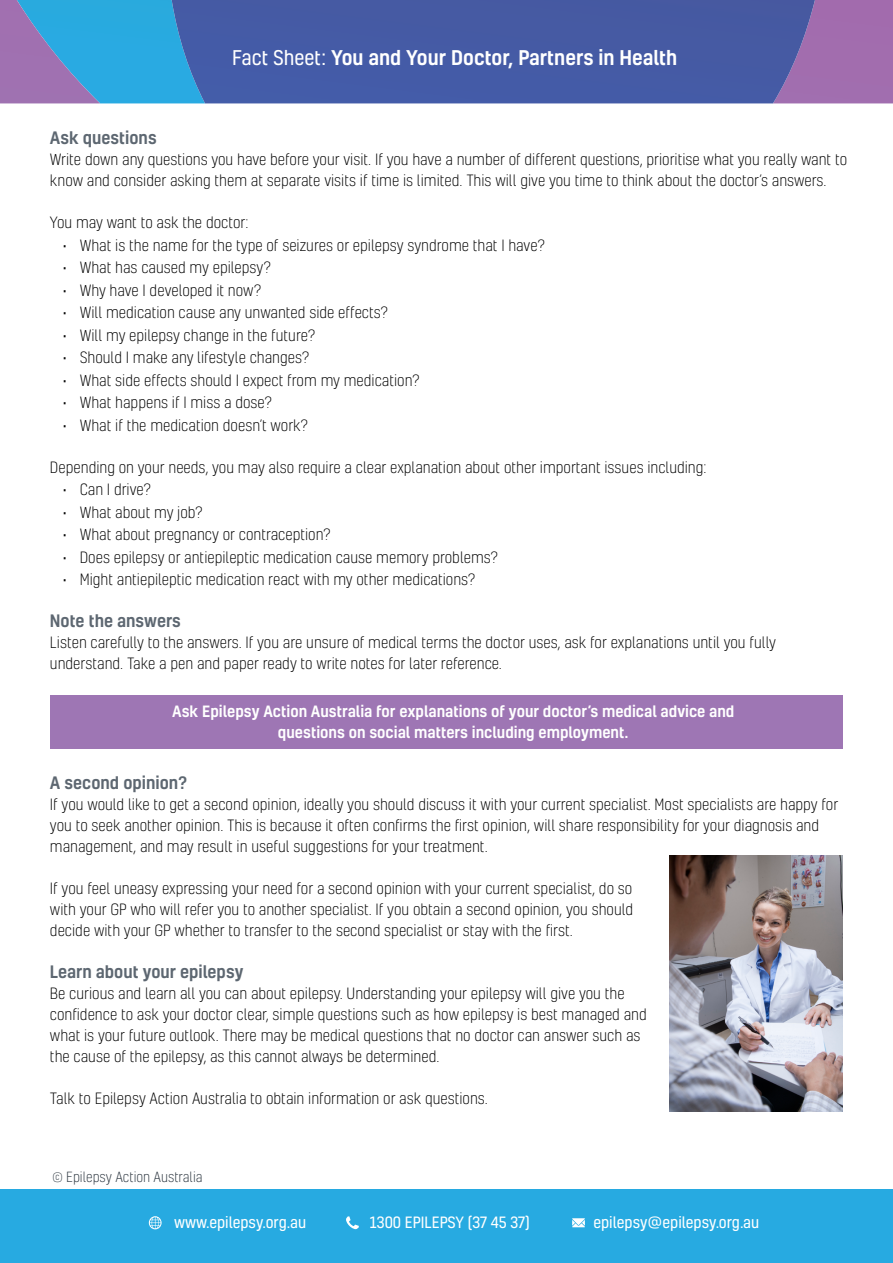
<style>
.page{position:relative;width:893px;height:1263px;background:#fff}
.page>*{position:absolute;margin:0;border:0;box-sizing:border-box;transform-origin:0 0}
.t1{font:500 19.5px "Kelson";color:#fff}
.t2{font:500 16.5px "Kelson";color:#5d6771}
.t3{font:300 15px/21px "Kelson";color:#000}
.t4{font:15px "Kelson";color:#fff}
.t5{font:500 15px/21px "Kelson";color:#fff;text-align:center}
.t6{font:300 13.5px "Kelson";color:#29333d}
.s1{font-weight:400}
</style>
<div class="page">
<div style="left:0;top:1190px;width:893px;height:73px;background:#27aae1"></div>
<div style="left:815px;top:0;width:78px;height:103px;background:#a26dae"></div>
<div style="left:412px;top:0;width:403px;height:103px;background:#455aa4"></div>
<img style="left:0;top:0;width:412px;height:103px">
<svg style="left:148px;top:1216px;width:14px;height:13px"></svg>
<svg style="left:572px;top:1218px;width:13px;height:9px"></svg>
<svg style="left:346px;top:1216px;width:13px;height:13px"></svg>
<div style="left:50px;top:696px;width:793px;height:53px;background:#9e76b4"></div>
<img style="left:669px;top:856px;width:173px;height:255px">
<h1 class="t1" style="left:232px;top:44px;width:447px"><span class="s1">Fact Sheet:</span> You and Your Doctor, Partners in Health</h1>
<p class="t2" style="left:50px;top:127px;width:108px">Ask questions</p>
<p class="t3" style="left:50px;top:149px;width:799px">Write down any questions you have before your visit. If you have a number of different questions, prioritise what you really want to know and consider asking them at separate visits if time is limited. This will give you time to think about the doctor’s answers.</p>
<p class="t3" style="left:50px;top:212px;width:200px">You may want to ask the doctor:</p>
<p class="t3" style="left:63px;top:234px;width:483px">• What is the name for the type of seizures or epilepsy syndrome that I have?</p>
<p class="t3" style="left:63px;top:257px;width:210px">• What has caused my epilepsy?</p>
<p class="t3" style="left:63px;top:279px;width:200px">• Why have I developed it now?</p>
<p class="t3" style="left:63px;top:302px;width:327px">• Will medication cause any unwanted side effects?</p>
<p class="t3" style="left:63px;top:324px;width:254px">• Will my epilepsy change in the future?</p>
<p class="t3" style="left:63px;top:347px;width:248px">• Should I make any lifestyle changes?</p>
<p class="t3" style="left:63px;top:369px;width:358px">• What side effects should I expect from my medication?</p>
<p class="t3" style="left:63px;top:392px;width:211px">• What happens if I miss a dose?</p>
<p class="t3" style="left:63px;top:414px;width:247px">• What if the medication doesn’t work?</p>
<p class="t3" style="left:50px;top:456px;width:658px">Depending on your needs, you may also require a clear explanation about other important issues including:</p>
<p class="t3" style="left:63px;top:479px;width:90px">• Can I drive?</p>
<p class="t3" style="left:63px;top:501px;width:141px">• What about my job?</p>
<p class="t3" style="left:63px;top:524px;width:269px">• What about pregnancy or contraception?</p>
<p class="t3" style="left:63px;top:546px;width:437px">• Does epilepsy or antiepileptic medication cause memory problems?</p>
<p class="t3" style="left:63px;top:569px;width:414px">• Might antiepileptic medication react with my other medications?</p>
<p class="t2" style="left:50px;top:610px;width:132px">Note the answers</p>
<p class="t3" style="left:50px;top:632px;width:727px">Listen carefully to the answers. If you are unsure of medical terms the doctor uses, ask for explanations until you fully understand. Take a pen and paper ready to write notes for later reference.</p>
<p class="t5" style="left:172px;top:700px;width:564px">Ask Epilepsy Action Australia for explanations of your doctor’s medical advice and questions on social matters including employment.</p>
<p class="t2" style="left:50px;top:772px;width:139px">A second opinion?</p>
<p class="t3" style="left:50px;top:794px;width:790px">If you would like to get a second opinion, ideally you should discuss it with your current specialist. Most specialists are happy for you to seek another opinion. This is because it often confirms the first opinion, will share responsibility for your diagnosis and management, and may result in useful suggestions for your treatment.</p>
<p class="t3" style="left:50px;top:878px;width:585px;text-align:justify">If you feel uneasy expressing your need for a second opinion with your current specialist, do so with your GP who will refer you to another specialist. If you obtain a second opinion, you should decide with your GP whether to transfer to the second specialist or stay with the first.</p>
<p class="t2" style="left:50px;top:961px;width:195px">Learn about your epilepsy</p>
<p class="t3" style="left:50px;top:983px;width:598px">Be curious and learn all you can about epilepsy. Understanding your epilepsy will give you the confidence to ask your doctor clear, simple questions such as how epilepsy is best managed and what is your future outlook. There may be medical questions that no doctor can answer such as the cause of the epilepsy, as this cannot always be determined.</p>
<p class="t3" style="left:50px;top:1088px;width:439px">Talk to Epilepsy Action Australia to obtain information or ask questions.</p>
<p class="t6" style="left:52px;top:1168px;width:152px">© Epilepsy Action Australia</p>
<p class="t4" style="left:167px;top:1205px;width:134px">www.epilepsy.org.au</p>
<p class="t4" style="left:362px;top:1205px;width:161px">1300 EPILEPSY (37 45 37)</p>
<p class="t4" style="left:586px;top:1205px;width:167px">epilepsy@epilepsy.org.au</p>
<p class="t4" style="left:174px;top:1212px;width:134px">www.epilepsy.org.au</p>
<p class="t4" style="left:370px;top:1212px;width:161px">1300 EPILEPSY (37 45 37)</p>
<p class="t4" style="left:593px;top:1212px;width:167px">epilepsy@epilepsy.org.au</p>
</div>
